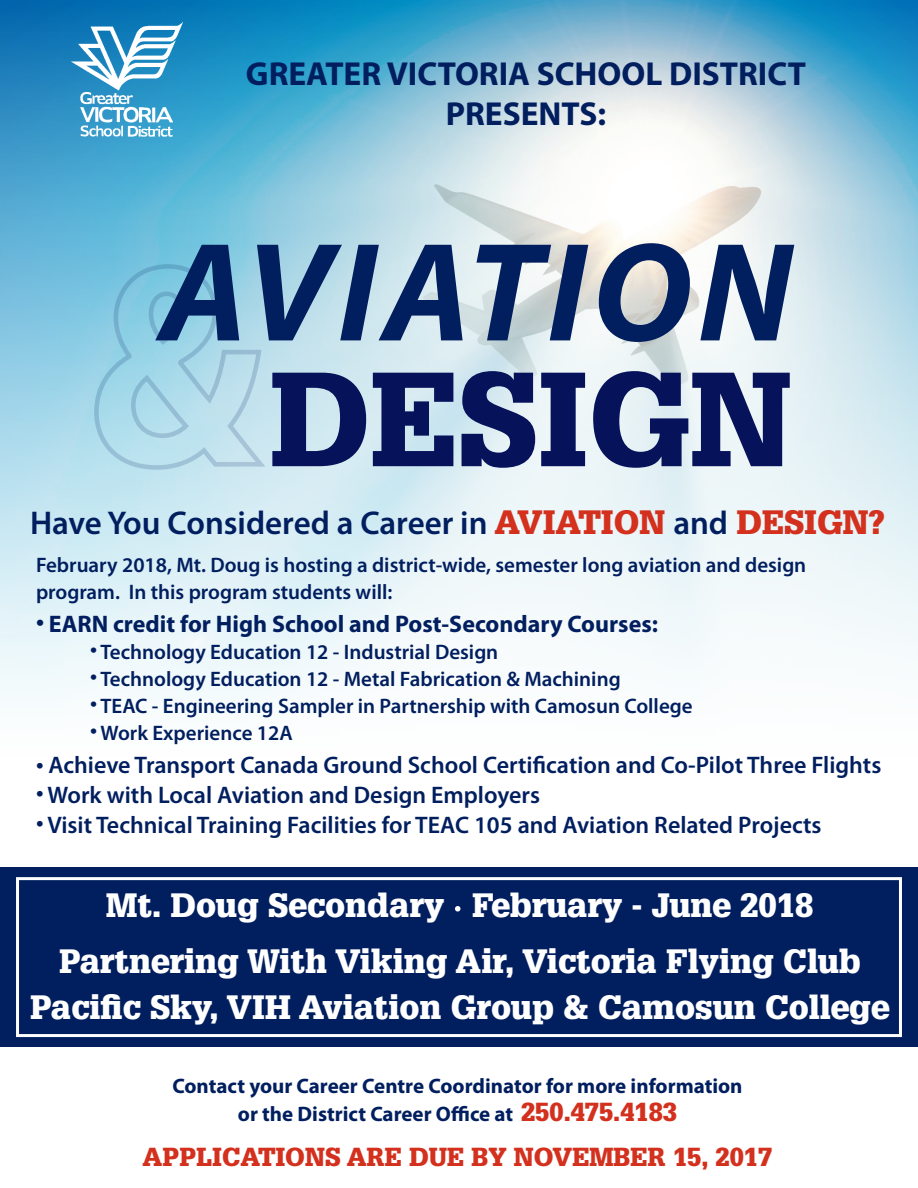
<style>
.page{position:relative;width:918px;height:1188px;background:#fff}
.page>*{position:absolute;margin:0;border:0;box-sizing:border-box;transform-origin:0 0}
.t1{font:italic 700 141.9px "Myriad Pro";letter-spacing:.04em;color:#011e5f}
.t2{font:900 130.65px "Glypha";color:#06135b}
.t3{font:700 33.3px/40px "Myriad Pro";color:#011e5f;text-align:center}
.t4{font:900 33px/46.5px "Glypha";color:#fff;text-align:center}
.t5{font:600 33px "Myriad Pro";color:#011e5f}
.t6{font:900 25.5px "Glypha";color:#d3301d}
.t7{font:600 24px "Myriad Pro";color:#011e5f}
.t8{font:700 24px "Myriad Pro";color:#011e5f}
.t9{font:600 21px/27px "Myriad Pro";color:#011e5f}
.t10{font:700 21px "Myriad Pro";color:#011e5f}
.s1{font-family:"Glypha";font-weight:900;color:#d3301d}
.s2{font-size:22.5px}
.s3{font-family:"Glypha";font-weight:900;font-size:25.5px;color:#d3301d}
</style>
<div class="page">
<img style="left:0;top:0;width:918px;height:698px">
<svg style="left:92px;top:262px;width:175px;height:210px;background:#a0d3e5"></svg>
<div style="left:0;top:867px;width:918px;height:180px;background:#011e5f"></div>
<div style="left:16px;top:877px;width:886px;height:160px;border:3px solid #fff"></div>
<img style="left:72px;top:22px;width:110px;height:114px">
<svg style="left:455px;top:906px;width:5px;height:6px"></svg>
<p class="t3" style="left:246px;top:53px;width:562px">GREATER VICTORIA SCHOOL DISTRICT<br>PRESENTS:</p>
<p class="t1" style="left:159px;top:200px;width:635px">AVIATION</p>
<p class="t2" style="left:269px;top:340px;width:524px">DESIGN</p>
<p class="t5" style="left:30px;top:502px;width:856px">Have You Considered a Career in <span class="s1">AVIATION</span> and <span class="s1">DESIGN?</span></p>
<p class="t9" style="left:36px;top:551px;width:772px">February 2018, Mt. Doug is hosting a district-wide, semester long aviation and design program. In this program students will:</p>
<p class="t8" style="left:36px;top:609px;width:624px">• EARN credit for High School and Post-Secondary Courses:</p>
<p class="t9" style="left:90px;top:638px;width:410px"><span class="s2">•</span> Technology Education 12 - Industrial Design</p>
<p class="t9" style="left:90px;top:665px;width:532px"><span class="s2">•</span> Technology Education 12 - Metal Fabrication &amp; Machining</p>
<p class="t9" style="left:90px;top:692px;width:604px"><span class="s2">•</span> TEAC - Engineering Sampler in Partnership with Camosun College</p>
<p class="t9" style="left:90px;top:719px;width:204px"><span class="s2">•</span> Work Experience 12A</p>
<p class="t7" style="left:36px;top:750px;width:847px">• Achieve Transport Canada Ground School Certification and Co-Pilot Three Flights</p>
<p class="t7" style="left:36px;top:780px;width:506px">• Work with Local Aviation and Design Employers</p>
<p class="t7" style="left:36px;top:810px;width:787px">• Visit Technical Training Facilities for TEAC 105 and Aviation Related Projects</p>
<p class="t4" style="left:106px;top:882px;width:709px">Mt. Doug Secondary February - June 2018</p>
<p class="t4" style="left:30px;top:937px;width:861px">Partnering With Viking Air, Victoria Flying Club<br>Pacific Sky, VIH Aviation Group &amp; Camosun College</p>
<p class="t10" style="left:172px;top:1072px;width:572px">Contact your Career Centre Coordinator for more information</p>
<p class="t10" style="left:238px;top:1100px;width:441px">or the District Career Office at <span class="s3">250.475.4183</span></p>
<p class="t6" style="left:143px;top:1142px;width:631px">APPLICATIONS ARE DUE BY NOVEMBER 15, 2017</p>
</div>
